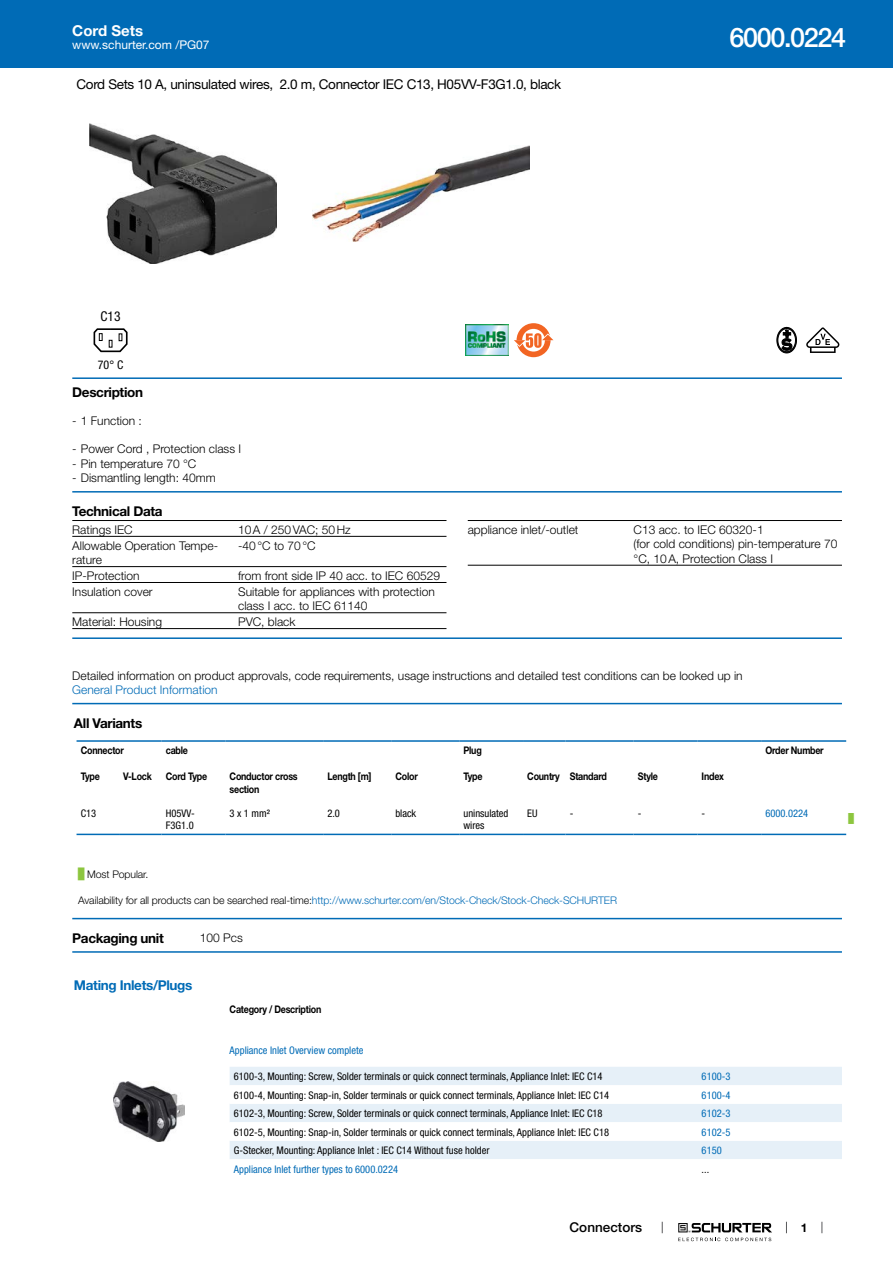
<style>
.page{position:relative;width:893px;height:1263px;background:#fff}
.page>*{position:absolute;margin:0;border:0;box-sizing:border-box;transform-origin:0 0}
.t1{font:500 27px "Helvetica Neue LT";letter-spacing:-.05em;color:#fff}
.t2{font:700 15px "Helvetica Neue LT";color:#fff}
.t3{font:13.5px "Helvetica Neue LT";letter-spacing:-.025em;color:#000}
.t4{font:700 13.5px "Helvetica Neue LT";letter-spacing:-.025em;color:#000}
.t5{font:700 13.5px "Helvetica Neue LT";letter-spacing:-.025em;color:#006bb6}
.t6{font:500 13.5px "Helvetica Neue LT";color:#000}
.t7{font:condensed 13.5px "Helvetica Neue LT";color:#000}
.t8{font:300 12px/14.4px "Helvetica Neue LT";color:#000}
.t9{font:300 12px "Helvetica Neue LT";color:#006bb6}
.t10{font:12px "Helvetica Neue LT";color:#fff}
.t11{font:condensed 12px "Helvetica Neue LT";color:#000}
.t12{font:700 12px "Helvetica Neue LT";color:#000}
.t13{font:condensed 10.5px/12.6px "Helvetica Neue LT";color:#000}
.t14{font:700 10.5px/12.6px "Helvetica Neue LT";letter-spacing:-.025em;color:#000;scale:.85 1}
.t15{font:300 10.5px "Helvetica Neue LT";letter-spacing:-.01em;color:#006bb6}
.t16{font:condensed 10.5px "Helvetica Neue LT";color:#006bb6}
.t17{font:300 10.5px "Helvetica Neue LT";letter-spacing:-.01em;color:#000}
.t18{font:9px "Arial Unicode MS";color:#8dc63f}
.s1{font-family:"Arial Unicode MS";font-weight:400;color:#8dc63f}
.s2{color:#000}
</style>
<div class="page">
<svg style="left:678px;top:1223px;width:94px;height:18px"></svg>
<div style="left:0;top:0;width:893px;height:68px;background:#006bb6"></div>
<img style="left:89px;top:123px;width:187px;height:141px">
<img style="left:313px;top:146px;width:216px;height:95px">
<img style="left:466px;top:324px;width:42px;height:32px">
<div style="left:517px;top:323px;width:34px;height:34px;background:#f26523;border-radius:50%"></div>
<svg style="left:522px;top:329px;width:23px;height:23px"></svg>
<div style="left:525px;top:332px;width:17px;height:16px;background:#fff;border-radius:50%"></div>
<svg style="left:514px;top:333px;width:40px;height:15px"></svg>
<svg style="left:776px;top:327px;width:21px;height:27px"></svg>
<svg style="left:806px;top:327px;width:33px;height:26px"></svg>
<svg style="left:94px;top:328px;width:34px;height:24px"></svg>
<hr style="left:72px;top:377px;width:770px;height:2px;background:#006bb6">
<hr style="left:72px;top:491px;width:770px;height:2px;background:#006bb6">
<hr style="left:72px;top:520px;width:374px;height:1px;background:#000">
<hr style="left:72px;top:536px;width:374px;height:1px;background:#000">
<hr style="left:72px;top:566px;width:374px;height:1px;background:#000">
<hr style="left:72px;top:582px;width:374px;height:1px;background:#000">
<hr style="left:72px;top:612px;width:374px;height:1px;background:#000">
<hr style="left:72px;top:628px;width:374px;height:1px;background:#000">
<hr style="left:468px;top:520px;width:374px;height:1px;background:#000">
<hr style="left:468px;top:565px;width:374px;height:1px;background:#000">
<hr style="left:72px;top:637px;width:770px;height:2px;background:#006bb6">
<hr style="left:72px;top:703px;width:770px;height:1px;background:#006bb6">
<svg style="left:77px;top:833px;width:769px;height:3px;background:#bfd9ec"></svg>
<hr style="left:77px;top:740px;width:42px;height:2px;background:#006bb6">
<hr style="left:119px;top:740px;width:43px;height:2px;background:#006bb6">
<hr style="left:162px;top:740px;width:63px;height:2px;background:#006bb6">
<hr style="left:225px;top:740px;width:98px;height:2px;background:#006bb6">
<hr style="left:323px;top:740px;width:68px;height:2px;background:#006bb6">
<hr style="left:391px;top:740px;width:68px;height:2px;background:#006bb6">
<hr style="left:459px;top:740px;width:64px;height:2px;background:#006bb6">
<hr style="left:523px;top:740px;width:43px;height:2px;background:#006bb6">
<hr style="left:566px;top:740px;width:68px;height:2px;background:#006bb6">
<hr style="left:634px;top:740px;width:63px;height:2px;background:#006bb6">
<hr style="left:697px;top:740px;width:64px;height:2px;background:#006bb6">
<hr style="left:761px;top:740px;width:85px;height:2px;background:#006bb6">
<hr style="left:77px;top:834px;width:42px;height:1px;background:#006bb6">
<hr style="left:119px;top:834px;width:43px;height:1px;background:#006bb6">
<hr style="left:162px;top:834px;width:63px;height:1px;background:#006bb6">
<hr style="left:225px;top:834px;width:98px;height:1px;background:#006bb6">
<hr style="left:323px;top:834px;width:68px;height:1px;background:#006bb6">
<hr style="left:391px;top:834px;width:68px;height:1px;background:#006bb6">
<hr style="left:459px;top:834px;width:64px;height:1px;background:#006bb6">
<hr style="left:523px;top:834px;width:43px;height:1px;background:#006bb6">
<hr style="left:566px;top:834px;width:68px;height:1px;background:#006bb6">
<hr style="left:634px;top:834px;width:63px;height:1px;background:#006bb6">
<hr style="left:697px;top:834px;width:64px;height:1px;background:#006bb6">
<hr style="left:761px;top:834px;width:85px;height:1px;background:#006bb6">
<hr style="left:72px;top:918px;width:770px;height:1px;background:#006bb6">
<hr style="left:72px;top:951px;width:770px;height:2px;background:#006bb6">
<img style="left:113px;top:1082px;width:72px;height:60px">
<div style="left:230px;top:1067px;width:612px;height:18px;background:#e6f0f8"></div>
<svg style="left:230px;top:1104px;width:612px;height:55px;fill:#e6f0f8"></svg>
<p class="t2" style="left:72px;top:21px;width:72px">Cord Sets</p>
<p class="t10" style="left:72px;top:38px;width:139px">www.schurter.com /PG07</p>
<p class="t3" style="left:77px;top:76px;width:486px">Cord Sets 10 A, uninsulated wires, 2.0 m, Connector IEC C13, H05VV-F3G1.0, black</p>
<h1 class="t1" style="left:729px;top:21px;width:118px">6000.0224</h1>
<p class="t7" style="left:101px;top:308px;width:21px">C13</p>
<p class="t11" style="left:98px;top:358px;width:27px">70° C</p>
<p class="t4" style="left:72px;top:383px;width:72px">Description</p>
<p class="t8" style="left:72px;top:413px;width:71px">- 1 Function :</p>
<p class="t8" style="left:72px;top:442px;width:170px">- Power Cord , Protection class I</p>
<p class="t8" style="left:72px;top:456px;width:126px">- Pin temperature 70 °C</p>
<p class="t8" style="left:72px;top:470px;width:145px">- Dismantling length: 40mm</p>
<p class="t4" style="left:72px;top:503px;width:92px">Technical Data</p>
<p class="t8" style="left:72px;top:522px;width:62px">Ratings IEC</p>
<p class="t8" style="left:238px;top:522px;width:114px">10A / 250VAC; 50Hz</p>
<p class="t8" style="left:72px;top:538px;width:147px">Allowable Operation Tempe&shy;rature</p>
<p class="t8" style="left:238px;top:538px;width:79px">-40°C to 70°C</p>
<p class="t8" style="left:72px;top:568px;width:69px">IP-Protection</p>
<p class="t8" style="left:238px;top:568px;width:203px">from front side IP 40 acc. to IEC 60529</p>
<p class="t8" style="left:72px;top:584px;width:82px">Insulation cover</p>
<p class="t8" style="left:238px;top:584px;width:198px">Suitable for appliances with protection class I acc. to IEC 61140</p>
<p class="t8" style="left:72px;top:614px;width:91px">Material: Housing</p>
<p class="t8" style="left:238px;top:614px;width:59px">PVC, black</p>
<p class="t8" style="left:468px;top:522px;width:112px">appliance inlet/-outlet</p>
<p class="t8" style="left:634px;top:522px;width:205px">C13 acc. to IEC 60320-1<br>(for cold conditions) pin-temperature 70 °C, 10A, Protection Class I</p>
<p class="t8" style="left:72px;top:668px;width:672px">Detailed information on product approvals, code requirements, usage instructions and detailed test conditions can be looked up in</p>
<p class="t9" style="left:72px;top:683px;width:147px">General Product Information</p>
<p class="t4" style="left:74px;top:714px;width:70px">All Variants</p>
<p class="t14" style="left:81px;top:744px;width:52px">Connector</p>
<p class="t14" style="left:166px;top:744px;width:28px">cable</p>
<p class="t14" style="left:463px;top:744px;width:23px">Plug</p>
<p class="t14" style="left:765px;top:744px;width:70px">Order Number</p>
<p class="t14" style="left:81px;top:770px;width:24px">Type</p>
<p class="t14" style="left:123px;top:770px;width:35px">V-Lock</p>
<p class="t14" style="left:166px;top:770px;width:50px">Cord Type</p>
<p class="t14" style="left:230px;top:770px;width:82px">Conductor cross section</p>
<p class="t14" style="left:327px;top:770px;width:53px">Length [m]</p>
<p class="t14" style="left:395px;top:770px;width:28px">Color</p>
<p class="t14" style="left:463px;top:770px;width:24px">Type</p>
<p class="t14" style="left:527px;top:770px;width:95px">Country Standard</p>
<p class="t14" style="left:638px;top:770px;width:25px">Style</p>
<p class="t14" style="left:702px;top:770px;width:28px">Index</p>
<p class="t13" style="left:81px;top:807px;width:17px">C13</p>
<p class="t13" style="left:166px;top:807px;width:30px">H05VV-<br>F3G1.0</p>
<p class="t13" style="left:230px;top:807px;width:42px">3 x 1 mm²</p>
<p class="t13" style="left:327px;top:807px;width:14px">2.0</p>
<p class="t13" style="left:395px;top:807px;width:22px">black</p>
<p class="t13" style="left:463px;top:807px;width:47px">uninsulated wires</p>
<p class="t13" style="left:527px;top:807px;width:12px">EU</p>
<p class="t13" style="left:570px;top:807px;width:5px">-</p>
<p class="t13" style="left:638px;top:807px;width:5px">-</p>
<p class="t13" style="left:702px;top:807px;width:5px">-</p>
<p class="t16" style="left:765px;top:807px;width:44px">6000.0224</p>
<p class="t18" style="left:848px;top:812px;width:7px">█</p>
<p class="t17" style="left:78px;top:868px;width:72px"><span class="s1">█</span> Most Popular.</p>
<p class="t15" style="left:78px;top:894px;width:540px"><span class="s2">Availability for all products can be searched real-time:</span>http://www.schurter.com/en/Stock-Check/Stock-Check-SCHURTER</p>
<p class="t4" style="left:72px;top:929px;width:93px">Packaging unit</p>
<p class="t8" style="left:200px;top:930px;width:44px">100 Pcs</p>
<p class="t5" style="left:74px;top:976px;width:120px">Mating Inlets/Plugs</p>
<p class="t14" style="left:230px;top:1002px;width:109px">Category / Description</p>
<p class="t16" style="left:230px;top:1044px;width:135px">Appliance Inlet Overview complete</p>
<p class="t13" style="left:234px;top:1070px;width:370px">6100-3, Mounting: Screw, Solder terminals or quick connect terminals, Appliance Inlet: IEC C14</p>
<p class="t16" style="left:702px;top:1070px;width:30px">6100-3</p>
<p class="t13" style="left:234px;top:1088px;width:377px">6100-4, Mounting: Snap-in, Solder terminals or quick connect terminals, Appliance Inlet: IEC C14</p>
<p class="t16" style="left:702px;top:1089px;width:30px">6100-4</p>
<p class="t13" style="left:234px;top:1107px;width:370px">6102-3, Mounting: Screw, Solder terminals or quick connect terminals, Appliance Inlet: IEC C18</p>
<p class="t16" style="left:702px;top:1107px;width:30px">6102-3</p>
<p class="t13" style="left:234px;top:1125px;width:377px">6102-5, Mounting: Snap-in, Solder terminals or quick connect terminals, Appliance Inlet: IEC C18</p>
<p class="t16" style="left:702px;top:1126px;width:30px">6102-5</p>
<p class="t13" style="left:234px;top:1144px;width:257px">G-Stecker, Mounting: Appliance Inlet : IEC C14 Without fuse holder</p>
<p class="t16" style="left:702px;top:1144px;width:22px">6150</p>
<p class="t16" style="left:234px;top:1163px;width:166px">Appliance Inlet further types to 6000.0224</p>
<p class="t13" style="left:702px;top:1162px;width:9px">...</p>
<p class="t6" style="left:570px;top:1219px;width:74px">Connectors</p>
<p class="t12" style="left:801px;top:1220px;width:8px">1</p>
</div>
